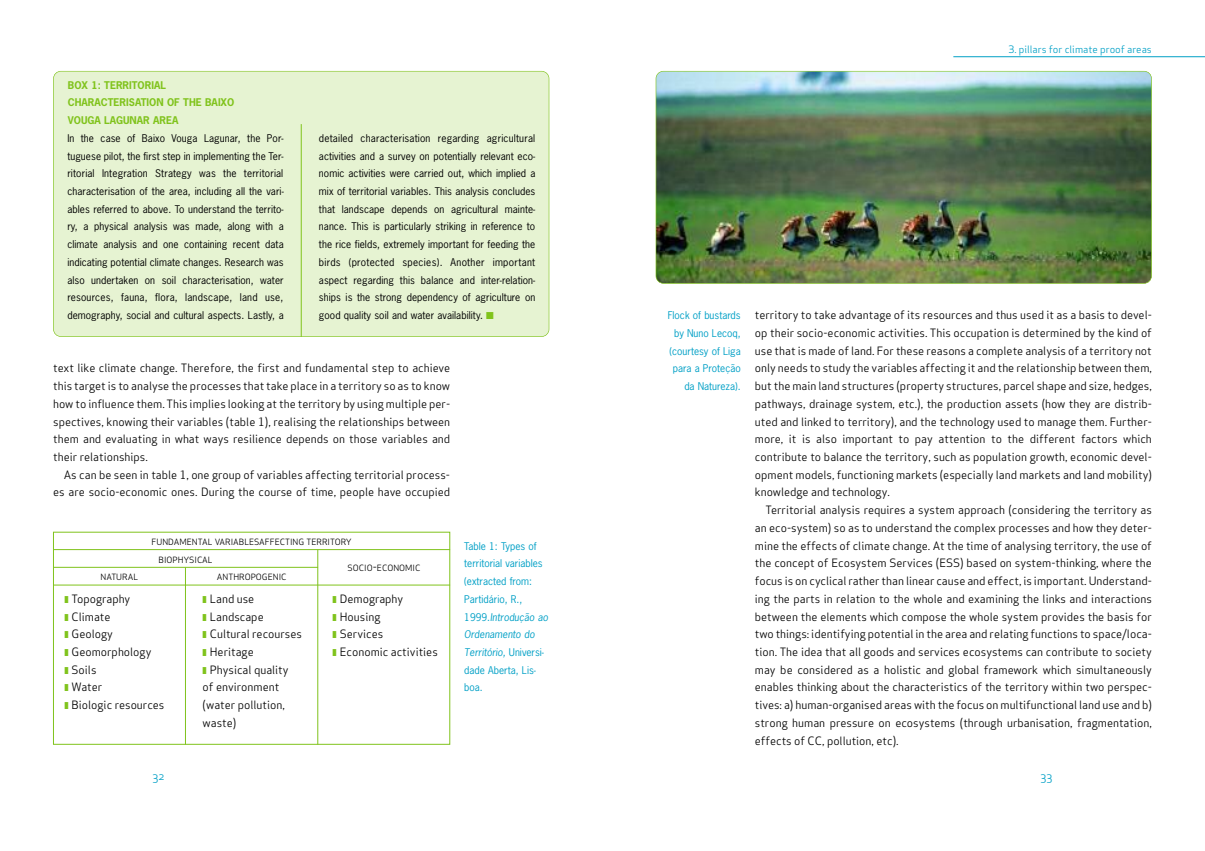
<style>
.page{position:relative;width:1205px;height:851px;background:#fff}
.page>*{position:absolute;margin:0;border:0;box-sizing:border-box;transform-origin:0 0}
.t1{font:11.25px/17.8px "Apex Sans Book T";color:#000;text-align:justify}
.t2{font:11.25px "Apex Sans Book ST";color:#02a0c6}
.t3{font:10px/17.8px "News Gothic";letter-spacing:.005em;color:#000;text-align:justify}
.t4{font:10px/17.8px "News Gothic";color:#02a0c6;text-align:right}
.t5{font:700 10px/17.8px "News Gothic";color:#80c31c}
.t6{font:10px "Apex Sans Book T";color:#02a0c6}
.t7{font:8.5px/17.8px "Apex Sans Book T";color:#000}
.s1{color:#80c31c}
.s2{font-size:11.25px}
.s3{font-style:italic}
</style>
<div class="page">
<div style="left:53px;top:71px;width:496px;height:265px;background:#e6f3d2;border-radius:7px"></div>
<div style="left:53px;top:71px;width:496px;height:266px;border:1px solid #80c31c;border-radius:8px"></div>
<hr style="left:185px;top:567px;width:1px;height:177px;background:#80c31c">
<hr style="left:317px;top:549px;width:1px;height:195px;background:#80c31c">
<hr style="left:53px;top:549px;width:397px;height:1px;background:#80c31c">
<hr style="left:53px;top:584px;width:397px;height:1px;background:#80c31c">
<hr style="left:53px;top:567px;width:265px;height:1px;background:#80c31c">
<img style="left:656px;top:71px;width:495px;height:212px;border-radius:7px">
<div style="left:656px;top:71px;width:496px;height:212px;border:1px solid #80c31c;border-radius:8px"></div>
<hr style="left:301px;top:124px;width:1px;height:213px;background:#80c31c">
<hr style="left:953px;top:56px;width:252px;height:1px;background:#02a0c6">
<p class="t5" style="left:68px;top:76px;width:168px">BOX 1: TERRITORIAL<br>CHARACTERISATION OF THE BAIXO<br>VOUGA LAGUNAR AREA</p>
<p class="t3" style="left:67px;top:129px;width:218px">In the case of Baixo Vouga Lagunar, the Por&shy;tuguese pilot, the first step in implementing the Ter&shy;ritorial Integration Strategy was the territorial characterisation of the area, including all the vari&shy;ables referred to above. To understand the territo&shy;ry, a physical analysis was made, along with a climate analysis and one containing recent data indicating potential climate changes. Research was also undertaken on soil characterisation, water resources, fauna, flora, landscape, land use, demography, social and cultural aspects. Lastly, a</p>
<p class="t3" style="left:319px;top:129px;width:218px">detailed characterisation regarding agricultural activities and a survey on potentially relevant eco&shy;nomic activities were carried out, which implied a mix of territorial variables. This analysis concludes that landscape depends on agricultural mainte&shy;nance. This is particularly striking in reference to the rice fields, extremely important for feeding the birds (protected species). Another important aspect regarding this balance and inter-relation&shy;ships is the strong dependency of agriculture on good quality soil and water availability. <span class="s1">■</span></p>
<p class="t1" style="left:53px;top:359px;width:398px">text like climate change. Therefore, the first and fundamental step to achieve this target is to analyse the processes that take place in a territory so as to know how to influence them. This implies looking at the territory by using multiple per&shy;spectives, knowing their variables (table 1), realising the relationships between them and evaluating in what ways resilience depends on those variables and their relationships.</p>
<p class="t1" style="left:53px;top:465px;width:399px;text-align:right">As can be seen in table 1, one group of variables affecting territorial process&shy;es are socio-economic ones. During the course of time, people have occupied</p>
<p class="t7" style="left:159px;top:532px;width:195px;text-indent:-7px">FUNDAMENTAL VARIABLESAFFECTING TERRITORY<br>BIOPHYSICAL</p>
<p class="t7" style="left:101px;top:568px;width:39px">NATURAL</p>
<p class="t7" style="left:217px;top:568px;width:71px">ANTHROPOGENIC</p>
<p class="t7" style="left:348px;top:559px;width:74px">SOCIO<span class="s2">-</span>ECONOMIC</p>
<p class="t1" style="left:64px;top:589px;width:67px"><span class="s1">❚</span> Topography</p>
<p class="t1" style="left:203px;top:589px;width:53px"><span class="s1">❚</span> Land use</p>
<p class="t1" style="left:333px;top:589px;width:72px"><span class="s1">❚</span> Demography</p>
<p class="t1" style="left:64px;top:607px;width:48px"><span class="s1">❚</span> Climate</p>
<p class="t1" style="left:203px;top:607px;width:63px"><span class="s1">❚</span> Landscape</p>
<p class="t1" style="left:333px;top:607px;width:49px"><span class="s1">❚</span> Housing</p>
<p class="t1" style="left:64px;top:625px;width:50px"><span class="s1">❚</span> Geology</p>
<p class="t1" style="left:203px;top:625px;width:101px"><span class="s1">❚</span> Cultural recourses</p>
<p class="t1" style="left:333px;top:625px;width:52px"><span class="s1">❚</span> Services</p>
<p class="t1" style="left:64px;top:642px;width:89px"><span class="s1">❚</span> Geomorphology</p>
<p class="t1" style="left:203px;top:642px;width:53px"><span class="s1">❚</span> Heritage</p>
<p class="t1" style="left:333px;top:642px;width:107px"><span class="s1">❚</span> Economic activities</p>
<p class="t1" style="left:64px;top:660px;width:34px"><span class="s1">❚</span> Soils</p>
<p class="t1" style="left:203px;top:660px;width:87px"><span class="s1">❚</span> Physical quality</p>
<p class="t1" style="left:64px;top:678px;width:39px"><span class="s1">❚</span> Water</p>
<p class="t1" style="left:203px;top:678px;width:78px">of environment</p>
<p class="t1" style="left:64px;top:696px;width:102px"><span class="s1">❚</span> Biologic resources</p>
<p class="t1" style="left:203px;top:696px;width:84px">(water pollution, waste)</p>
<p class="t4" style="left:464px;top:537px;width:85px;text-align:left">Table 1: Types of territorial variables (extracted from:<br>Partidário, R.,<br>1999.<span class="s3">Introdução ao<br>Ordenamento do<br>Território,</span> Universi&shy;dade Aberta, Lis&shy;boa.</p>
<p class="t2" style="left:152px;top:768px;width:13px">32</p>
<p class="t6" style="left:1008px;top:43px;width:145px">3. pillars for climate proof areas</p>
<p class="t4" style="left:668px;top:307px;width:74px">Flock of bustards by Nuno Lecoq, (courtesy of Liga para a Proteção da Natureza).</p>
<p class="t1" style="left:755px;top:306px;width:399px">territory to take advantage of its resources and thus used it as a basis to devel&shy;op their socio-economic activities. This occupation is determined by the kind of use that is made of land. For these reasons a complete analysis of a territory not only needs to study the variables affecting it and the relationship between them, but the main land structures (property structures, parcel shape and size, hedges, pathways, drainage system, etc.), the production assets (how they are distrib&shy;uted and linked to territory), and the technology used to manage them. Further&shy;more, it is also important to pay attention to the different factors which contribute to balance the territory, such as population growth, economic devel&shy;opment models, functioning markets (especially land markets and land mobility) knowledge and technology.</p>
<p class="t1" style="left:755px;top:501px;width:399px;text-indent:11px">Territorial analysis requires a system approach (considering the territory as an eco-system) so as to understand the complex processes and how they deter&shy;mine the effects of climate change. At the time of analysing territory, the use of the concept of Ecosystem Services (ESS) based on system-thinking, where the focus is on cyclical rather than linear cause and effect, is important. Understand&shy;ing the parts in relation to the whole and examining the links and interactions between the elements which compose the whole system provides the basis for two things: identifying potential in the area and relating functions to space/loca&shy;tion. The idea that all goods and services ecosystems can contribute to society may be considered as a holistic and global framework which simultaneously enables thinking about the characteristics of the territory within two perspec&shy;tives: a) human-organised areas with the focus on multifunctional land use and b) strong human pressure on ecosystems (through urbanisation, fragmentation, effects of CC, pollution, etc).</p>
<p class="t2" style="left:1040px;top:768px;width:14px">33</p>
</div>
